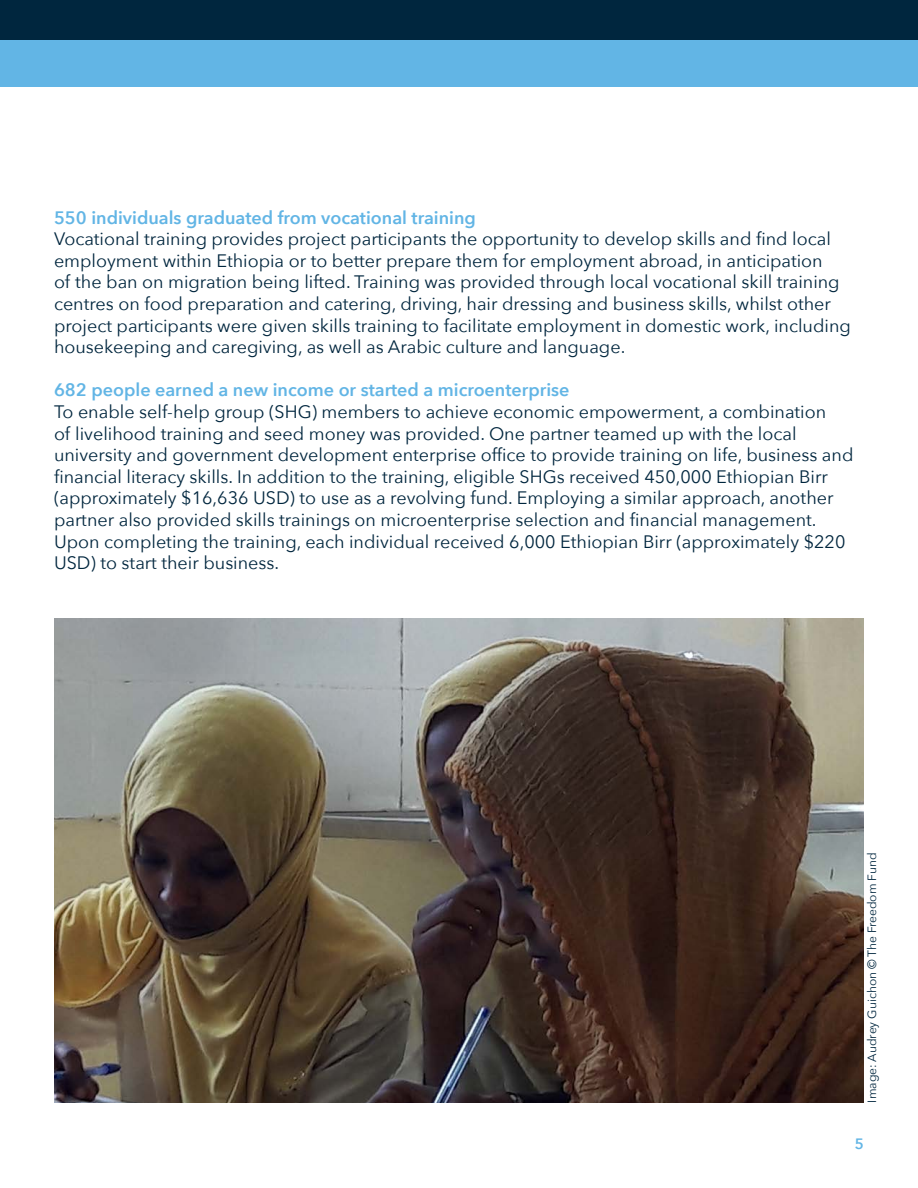
<style>
.page{position:relative;width:918px;height:1188px;background:#fff}
.page>*{position:absolute;margin:0;border:0;box-sizing:border-box;transform-origin:0 0}
.t1{font:18px/21.6px "Avenir Next";color:#00263e}
.t2{font:600 18px "Avenir Next";color:#62b5e5}
.t3{font:600 15px "Avenir Next";color:#62b5e5}
.t4{font:12px "Avenir Next";color:#00263e}
</style>
<div class="page">
<div style="left:0;top:0;width:918px;height:40px;background:#00263e"></div>
<div style="left:0;top:40px;width:918px;height:46px;background:#62b5e5"></div>
<img style="left:54px;top:619px;width:810px;height:483px">
<p class="t2" style="left:54px;top:202px;width:423px">550 individuals graduated from vocational training</p>
<p class="t1" style="left:54px;top:227px;width:798px">Vocational training provides project participants the opportunity to develop skills and find local employment within Ethiopia or to better prepare them for employment abroad, in anticipation<br>of the ban on migration being lifted. Training was provided through local vocational skill training centres on food preparation and catering, driving, hair dressing and business skills, whilst other project participants were given skills training to facilitate employment in domestic work, including housekeeping and caregiving, as well as Arabic culture and language.</p>
<p class="t2" style="left:54px;top:375px;width:517px">682 people earned a new income or started a microenterprise</p>
<p class="t1" style="left:54px;top:400px;width:801px">To enable self-help group (SHG) members to achieve economic empowerment, a combination<br>of livelihood training and seed money was provided. One partner teamed up with the local university and government development enterprise office to provide training on life, business and financial literacy skills. In addition to the training, eligible SHGs received 450,000 Ethiopian Birr (approximately $16,636 USD) to use as a revolving fund. Employing a similar approach, another partner also provided skills trainings on microenterprise selection and financial management.<br>Upon completing the training, each individual received 6,000 Ethiopian Birr (approximately $220<br>USD) to start their business.</p>
<p class="t4" style="left:862px;top:1102px;width:251px;rotate:-90deg">Image: Audrey Guichon © The Freedom Fund</p>
<p class="t3" style="left:855px;top:1131px;width:11px">5</p>
</div>
